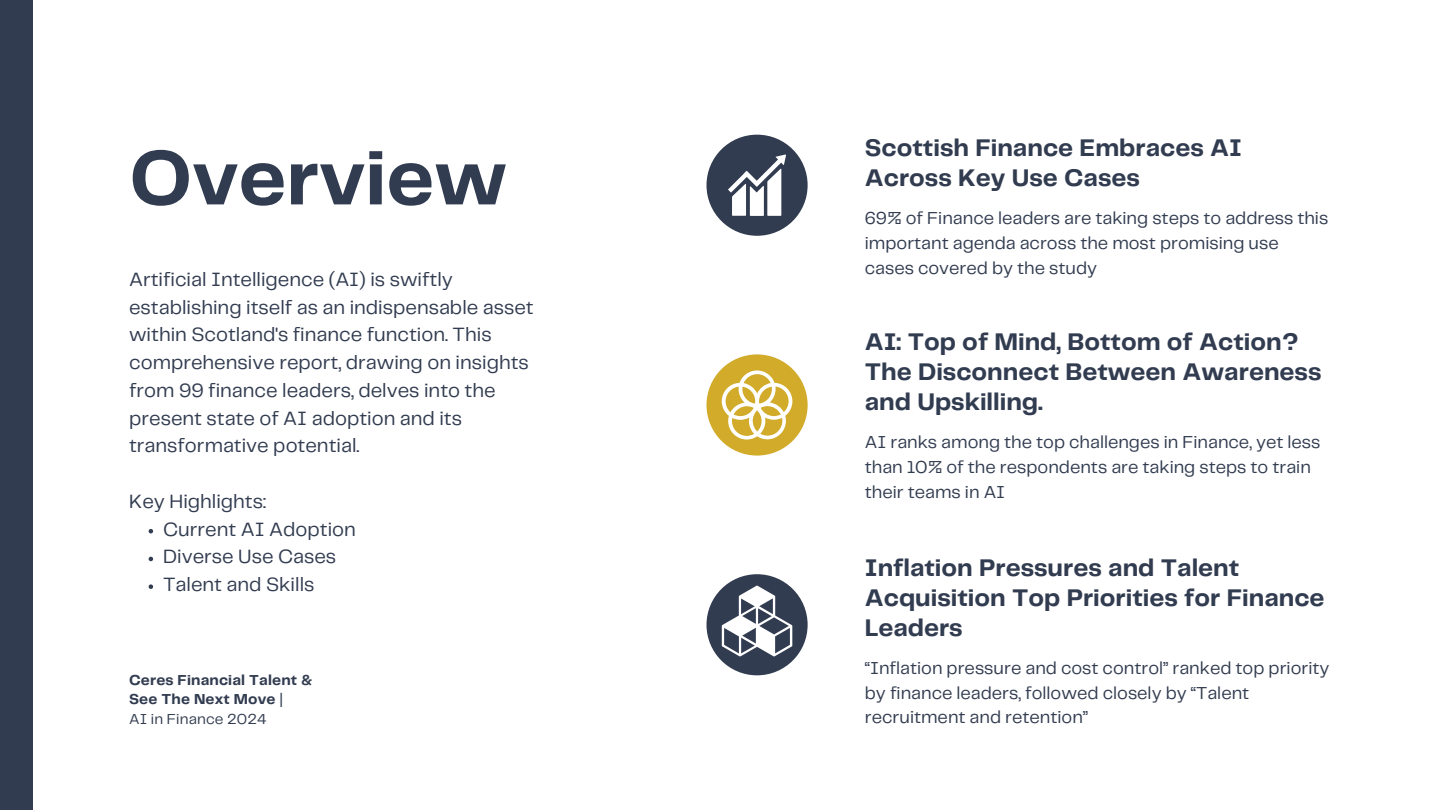
<style>
.page{position:relative;width:1440px;height:810px;background:#fff}
.page>*{position:absolute;margin:0;border:0;box-sizing:border-box;transform-origin:0 0}
.t1{font:700 80px "Telegraf";color:#323c50}
.t2{font:700 25px/30px "Telegraf";color:#323c50}
.t3{font:20px/27.8px "Telegraf";color:#323c50}
.t4{font:18px/24.8px "Telegraf";color:#323c50}
.t5{font:700 15px/19.5px "Telegraf";letter-spacing:.01em;color:#323c50}
.t6{font:15px "Telegraf";letter-spacing:.01em;color:#323c50}
.s1{font-weight:400}
</style>
<div class="page">
<div style="left:0;top:0;width:32px;height:810px;background:#323c50"></div>
<svg style="left:149px;top:529px;width:4px;height:4px"></svg>
<svg style="left:149px;top:557px;width:4px;height:4px"></svg>
<svg style="left:149px;top:584px;width:4px;height:5px"></svg>
<div style="left:706px;top:574px;width:102px;height:101px;background:#323c50;border-radius:50%"></div>
<div style="left:706px;top:354px;width:102px;height:102px;background:#d1ab29;border-radius:50%"></div>
<div style="left:706px;top:135px;width:102px;height:101px;background:#323c50;border-radius:50%"></div>
<svg style="left:722px;top:370px;width:70px;height:69px"></svg>
<svg style="left:728px;top:155px;width:58px;height:61px"></svg>
<svg style="left:722px;top:586px;width:70px;height:70px"></svg>
<h1 class="t1" style="left:129px;top:144px;width:379px">Overview</h1>
<h3 class="t3" style="left:129px;top:266px;width:406px">Artificial Intelligence (AI) is swiftly establishing itself as an indispensable asset within Scotland's finance function. This comprehensive report, drawing on insights from 99 finance leaders, delves into the present state of AI adoption and its transformative potential.</h3>
<h3 class="t3" style="left:129px;top:488px;width:138px">Key Highlights:</h3>
<p class="t3" style="left:163px;top:516px;width:194px">Current AI Adoption</p>
<p class="t3" style="left:163px;top:544px;width:175px">Diverse Use Cases</p>
<p class="t3" style="left:163px;top:572px;width:153px">Talent and Skills</p>
<h2 class="t5" style="left:129px;top:671px;width:185px">Ceres Financial Talent &amp;<br>See The Next Move <span class="s1">|</span></h2>
<h4 class="t6" style="left:129px;top:712px;width:139px">AI in Finance 2024</h4>
<p class="t2" style="left:865px;top:134px;width:379px">Scottish Finance Embraces AI<br>Across Key Use Cases</p>
<h2 class="t4" style="left:865px;top:207px;width:465px">69% of Finance leaders are taking steps to address this important agenda across the most promising use cases covered by the study</h2>
<p class="t2" style="left:865px;top:328px;width:458px">AI: Top of Mind, Bottom of Action?<br>The Disconnect Between Awareness and Upskilling.</p>
<p class="t4" style="left:865px;top:431px;width:457px">AI ranks among the top challenges in Finance, yet less than 10% of the respondents are taking steps to train their teams in AI</p>
<h4 class="t2" style="left:865px;top:554px;width:461px">Inflation Pressures and Talent<br>Acquisition Top Priorities for Finance<br>Leaders</h4>
<p class="t4" style="left:865px;top:656px;width:466px">“Inflation pressure and cost control” ranked top priority by finance leaders, followed closely by “Talent recruitment and retention”</p>
</div>
